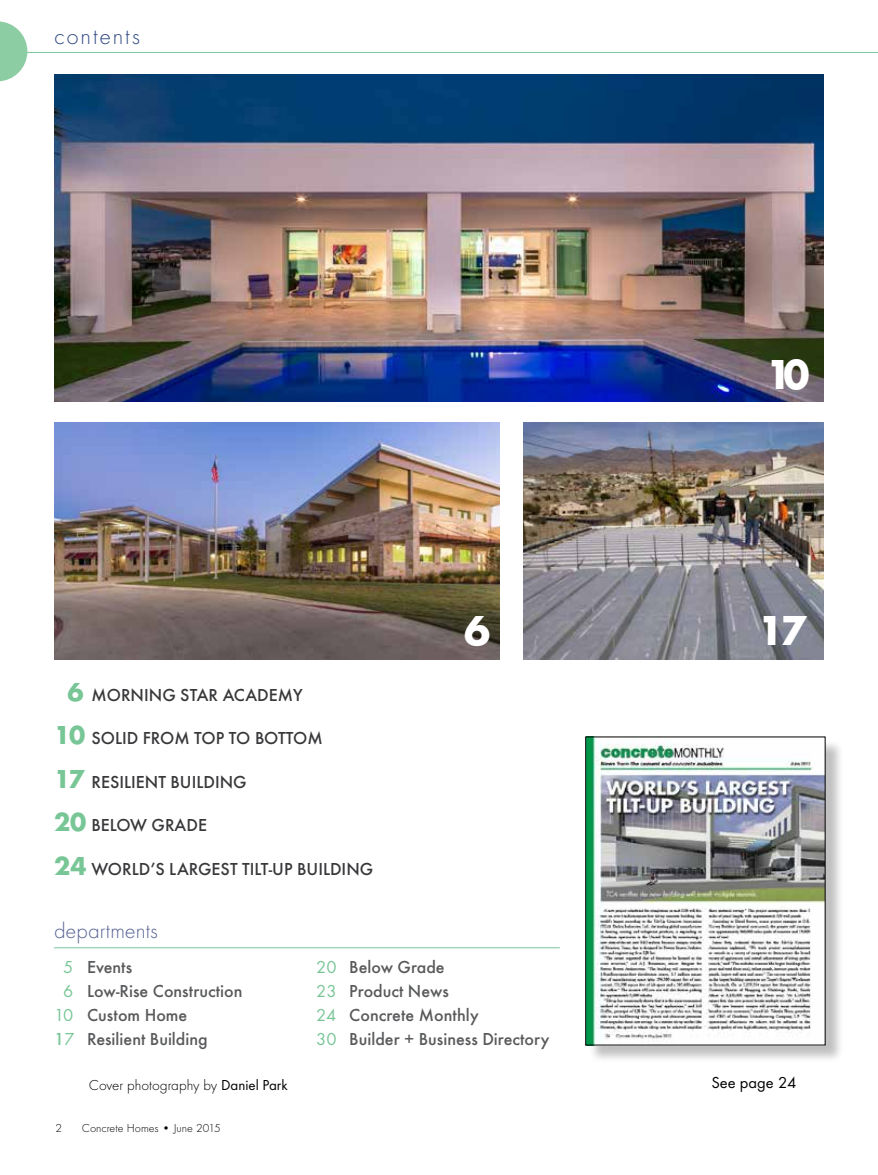
<style>
.page{position:relative;width:878px;height:1175px;background:#fff}
.page>*{position:absolute;margin:0;border:0;box-sizing:border-box;transform-origin:0 0}
.t1{font:700 43.5px "Futura T";color:#fff}
.t2{font:300 24px "Futura T";letter-spacing:.075em;color:#344d86}
.t3{font:300 22.5px "Futura T";color:#596596}
.t4{font:500 18px/24px "Futura T";color:#58595b}
.t5{font:500 18px "Futura T";color:#38383b}
.t6{font:16.5px "Futura T";color:#000}
.t7{font:300 15px "Futura T";color:#000}
.t8{font:300 12px "Futura T";color:#000}
.s1{font-weight:700;font-size:27px;color:#78c696}
.s2{font-weight:400;color:#78c696}
.s3{color:#78c696}
.s4{font-weight:400}
</style>
<div class="page">
<hr style="left:0;top:52px;width:878px;height:1px;background:#78c696">
<svg style="left:0;top:21px;width:27px;height:60px"></svg>
<img style="left:55px;top:422px;width:445px;height:237px">
<img style="left:55px;top:74px;width:769px;height:327px">
<hr style="left:54px;top:947px;width:506px;height:1px;background:#78c696">
<div style="left:587px;top:739px;width:256px;height:324px;background:#000;opacity:.25"></div>
<img style="left:587px;top:738px;width:236px;height:305px">
<div style="left:585px;top:736px;width:240px;height:309px;border:1px solid #000"></div>
<img style="left:523px;top:422px;width:301px;height:237px">
<h2 class="t2" style="left:54px;top:22px;width:87px">contents</h2>
<p class="t5" style="left:68px;top:684px;width:236px"><span class="s1">6</span> MORNING STAR ACADEMY</p>
<p class="t5" style="left:54px;top:727px;width:270px"><span class="s1">10</span> SOLID FROM TOP TO BOTTOM</p>
<p class="t5" style="left:54px;top:771px;width:194px"><span class="s1">17</span> RESILIENT BUILDING</p>
<p class="t5" style="left:54px;top:814px;width:154px"><span class="s1">20</span> BELOW GRADE</p>
<p class="t5" style="left:54px;top:858px;width:321px"><span class="s1">24</span> WORLD’S LARGEST TILT-UP BUILDING</p>
<h1 class="t1" style="left:765px;top:349px;width:46px">10</h1>
<h1 class="t1" style="left:464px;top:605px;width:28px">6</h1>
<h1 class="t1" style="left:757px;top:605px;width:51px">17</h1>
<p class="t3" style="left:54px;top:917px;width:105px">departments</p>
<p class="t4" style="left:63px;top:955px;width:70px"><span class="s2">5</span> Events</p>
<p class="t4" style="left:63px;top:979px;width:181px"><span class="s2">6</span> Low-Rise Construction</p>
<p class="t4" style="left:54px;top:1003px;width:135px"><span class="s2">10</span> Custom Home</p>
<p class="t4" style="left:54px;top:1027px;width:155px"><span class="s3">1</span><span class="s2">7</span> Resilient Building</p>
<p class="t4" style="left:316px;top:955px;width:235px"><span class="s2">20</span> Below Grade<br><span class="s2">23</span> Product News<br><span class="s2">24</span> Concrete Monthly<br><span class="s2">30</span> Builder + Business Directory</p>
<p class="t7" style="left:89px;top:1076px;width:200px">Cover photography by <span class="s4">Daniel Park</span></p>
<p class="t6" style="left:711px;top:1072px;width:87px">See page 24</p>
<p class="t8" style="left:56px;top:1121px;width:8px">2</p>
<p class="t8" style="left:82px;top:1121px;width:140px">Concrete Homes • June 2015</p>
</div>
